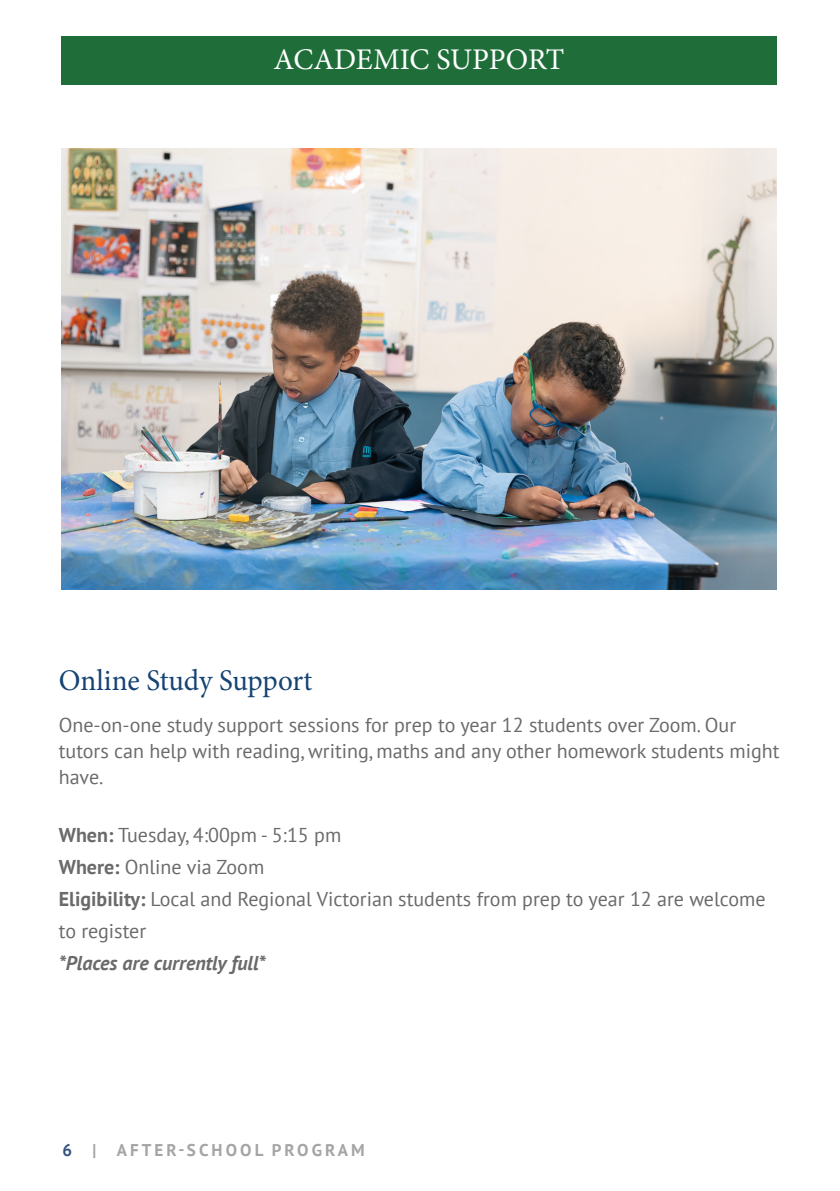
<style>
.page{position:relative;width:840px;height:1191px;background:#fff}
.page>*{position:absolute;margin:0;border:0;box-sizing:border-box;transform-origin:0 0}
.t1{font:30px "Minion Pro";letter-spacing:-.005em;color:#154372}
.t2{font:30px "Minion Pro";letter-spacing:-.005em;color:#fff}
.t3{font:20px/26px "PT Sans";color:#696a69}
.t4{font:italic 700 20px "PT Sans";color:#696a69}
.t5{font:700 17px "PT Sans";letter-spacing:.18em;color:#a6a4a6}
.s1{font-weight:700}
.s2{color:#355481}
</style>
<div class="page">
<div style="left:61px;top:36px;width:715px;height:48px;background:#1f6e39"></div>
<img style="left:61px;top:148px;width:715px;height:441px">
<p class="t2" style="left:273px;top:39px;width:292px">ACADEMIC SUPPORT</p>
<p class="t1" style="left:59px;top:660px;width:255px">Online Study Support</p>
<p class="t3" style="left:59px;top:711px;width:722px">One-on-one study support sessions for prep to year 12 students over Zoom. Our tutors can help with reading, writing, maths and any other homework students might have.</p>
<p class="t3" style="left:59px;top:821px;width:284px"><span class="s1">When:</span> Tuesday, 4:00pm - 5:15 pm</p>
<p class="t3" style="left:59px;top:853px;width:207px"><span class="s1">Where:</span> Online via Zoom</p>
<p class="t3" style="left:59px;top:882px;width:708px;line-height:32px"><span class="s1">Eligibility:</span> Local and Regional Victorian students from prep to year 12 are welcome to register</p>
<p class="t4" style="left:59px;top:950px;width:208px">*Places are currently full*</p>
<p class="t5" style="left:62px;top:1138px;width:304px"><span class="s2">6</span> | AFTER-SCHOOL PROGRAM</p>
</div>
